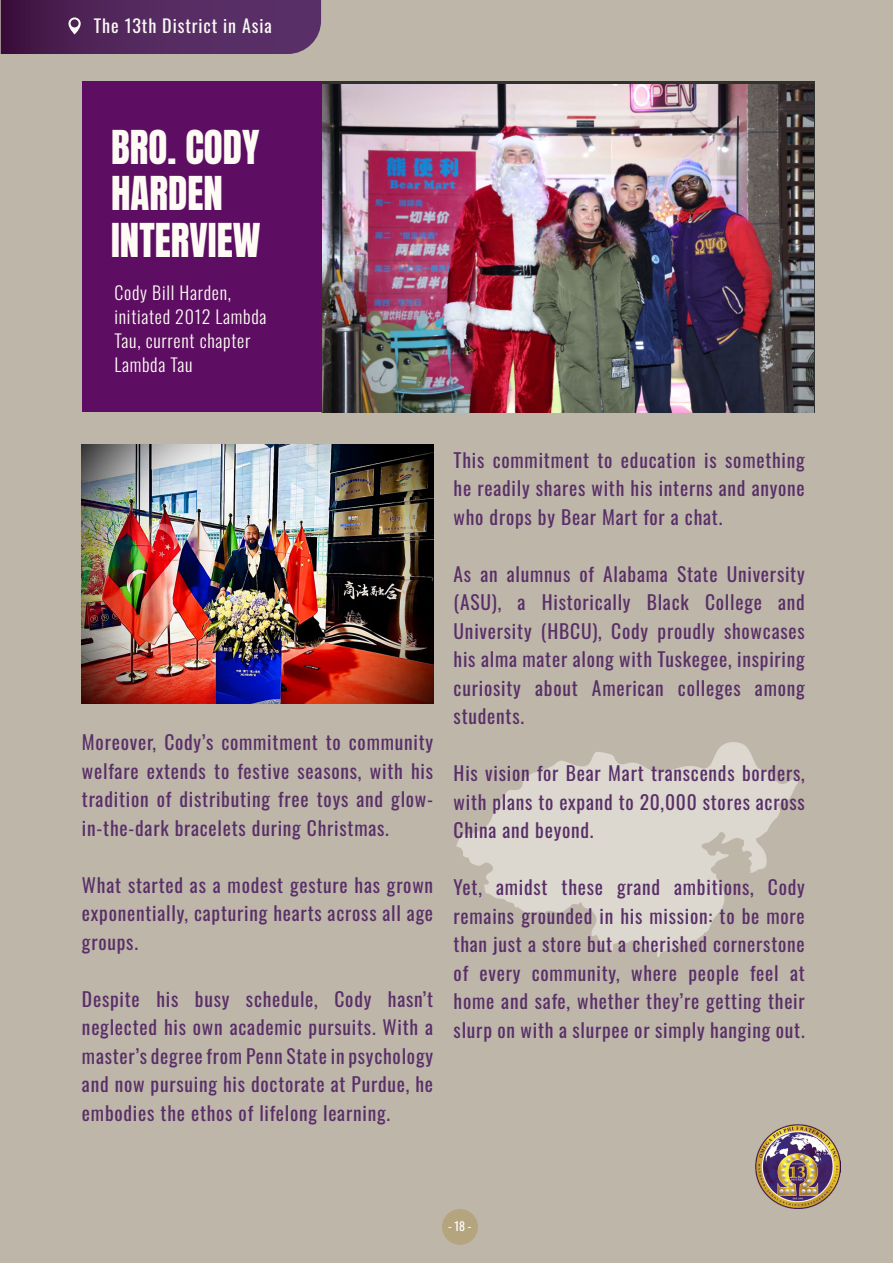
<style>
.page{position:relative;width:893px;height:1263px;background:#fff}
.page>*{position:absolute;margin:0;border:0;box-sizing:border-box;transform-origin:0 0}
.t1{font:39px/46.8px "Anton";color:#fefbf5}
.t2{font:19.5px/28.5px "Oswald";letter-spacing:.04em;color:#582f67;text-align:justify}
.t3{font:300 18px/24px "Oswald";letter-spacing:.04em;color:#fefbf5}
.t4{font:18px "Oswald";letter-spacing:.05em;color:#fafaf5}
.t5{font:12px "Oswald";color:#fff}
</style>
<div class="page">
<hr style="left:0;top:0;width:2px;height:1263px;background:#bfb6aa">
<div style="left:1px;top:0;width:892px;height:1263px;background:#bfb6aa"></div>
<img style="left:82px;top:444px;width:351px;height:259px">
<img style="left:321px;top:85px;width:492px;height:327px">
<div style="left:82px;top:81px;width:239px;height:331px;background:#5d0e62"></div>
<svg style="left:1px;top:0;width:320px;height:54px;background:#53295c"></svg>
<div style="left:442px;top:1209px;width:36px;height:36px;background:#b4a57f;border-radius:50%"></div>
<img style="left:755px;top:1124px;width:85px;height:85px">
<svg style="left:456px;top:742px;width:342px;height:215px;fill:#dcd7cf"></svg>
<p class="t4" style="left:94px;top:10px;width:179px">The 13th District in Asia</p>
<p class="t1" style="left:111px;top:127px;width:151px">BRO. CODY<br>HARDEN<br>INTERVIEW</p>
<p class="t3" style="left:115px;top:278px;width:153px">Cody Bill Harden, initiated 2012 Lambda<br>Tau, current chapter<br>Lambda Tau</p>
<p class="t2" style="left:82px;top:726px;width:353px">Moreover, Cody’s commitment to community welfare extends to festive seasons, with his tradition of distributing free toys and glow&shy;in-the-dark bracelets during Christmas.</p>
<p class="t2" style="left:82px;top:869px;width:353px">What started as a modest gesture has grown exponentially, capturing hearts across all age groups.</p>
<p class="t2" style="left:82px;top:983px;width:353px">Despite his busy schedule, Cody hasn’t neglected his own academic pursuits. With a master’s degree from Penn State in psychology and now pursuing his doctorate at Purdue, he embodies the ethos of lifelong learning.</p>
<p class="t2" style="left:454px;top:443px;width:353px">This commitment to education is something he readily shares with his interns and anyone who drops by Bear Mart for a chat.</p>
<p class="t2" style="left:454px;top:557px;width:353px">As an alumnus of Alabama State University (ASU), a Historically Black College and University (HBCU), Cody proudly showcases his alma mater along with Tuskegee, inspiring curiosity about American colleges among students.</p>
<p class="t2" style="left:454px;top:757px;width:353px">His vision for Bear Mart transcends borders, with plans to expand to 20,000 stores across China and beyond.</p>
<p class="t2" style="left:454px;top:871px;width:353px">Yet, amidst these grand ambitions, Cody remains grounded in his mission: to be more than just a store but a cherished cornerstone of every community, where people feel at home and safe, whether they’re getting their slurp on with a slurpee or simply hanging out.</p>
<p class="t5" style="left:448px;top:1215px;width:25px">- 18 -</p>
</div>
